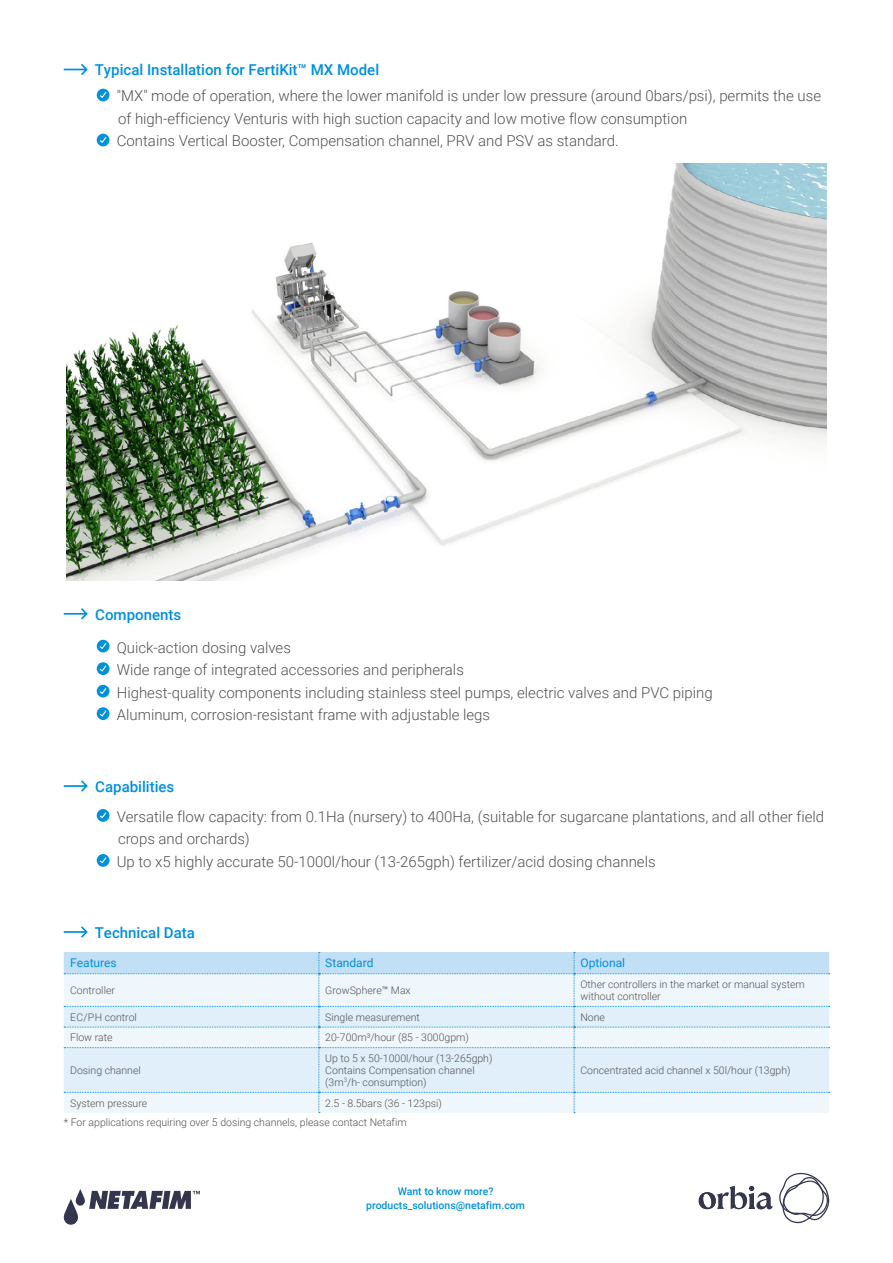
<style>
.page{position:relative;width:893px;height:1263px;background:#fff}
.page>*{position:absolute;margin:0;border:0;box-sizing:border-box;transform-origin:0 0}
.regular_indented_for_Bullets{font:300 15px/22.5px "Roboto";color:#535153}
.headline_regualr{font:500 15px "Roboto";color:#0090dc}
.table_header{font:12px "Roboto";color:#0090dc}
.table_cell_regular{font:300 10.5px/12px "Roboto";color:#535153}
.comments{font:300 10.5px "Roboto";color:#535153}
.t1{font:500 10.5px/13.5px "Roboto";color:#0090dc;text-align:center}
.s1{font-weight:400}
</style>
<div class="page">
<svg style="left:64px;top:608px;width:24px;height:11px"></svg>
<svg style="left:64px;top:780px;width:24px;height:12px"></svg>
<div style="left:97px;top:640px;width:12px;height:12px;background:#0090dc;border-radius:50%"></div>
<svg style="left:100px;top:643px;width:7px;height:6px"></svg>
<svg style="left:97px;top:662px;width:12px;height:13px"></svg>
<svg style="left:99px;top:664px;width:9px;height:8px"></svg>
<div style="left:97px;top:685px;width:12px;height:12px;background:#0090dc;border-radius:50%"></div>
<svg style="left:100px;top:688px;width:7px;height:6px"></svg>
<svg style="left:97px;top:707px;width:12px;height:13px"></svg>
<svg style="left:99px;top:709px;width:9px;height:8px"></svg>
<svg style="left:97px;top:809px;width:12px;height:13px"></svg>
<svg style="left:99px;top:811px;width:9px;height:8px"></svg>
<svg style="left:97px;top:854px;width:12px;height:13px"></svg>
<svg style="left:99px;top:856px;width:9px;height:8px"></svg>
<img style="left:67px;top:163px;width:759px;height:417px">
<svg style="left:64px;top:926px;width:24px;height:12px"></svg>
<svg style="left:64px;top:952px;width:766px;height:161px"></svg>
<svg style="left:64px;top:64px;width:24px;height:11px"></svg>
<div style="left:97px;top:89px;width:12px;height:12px;background:#0090dc;border-radius:50%"></div>
<svg style="left:100px;top:92px;width:7px;height:6px"></svg>
<div style="left:97px;top:134px;width:12px;height:12px;background:#0090dc;border-radius:50%"></div>
<svg style="left:100px;top:137px;width:7px;height:6px"></svg>
<svg style="left:63px;top:1189px;width:137px;height:36px"></svg>
<svg style="left:699px;top:1186px;width:74px;height:23px"></svg>
<svg style="left:779px;top:1172px;width:51px;height:52px"></svg>
<p class="headline_regualr" style="left:95px;top:59px;width:286px">Typical Installation for FertiKit™ MX Model</p>
<p class="regular_indented_for_Bullets" style="left:117px;top:84px;width:706px">"MX" mode of operation, where the lower manifold is under low pressure (around 0bars/psi), permits the use of high-efficiency Venturis with high suction capacity and low motive flow consumption</p>
<p class="regular_indented_for_Bullets" style="left:117px;top:129px;width:503px">Contains Vertical Booster, Compensation channel, PRV and PSV as standard.</p>
<p class="headline_regualr" style="left:95px;top:604px;width:87px">Components</p>
<p class="regular_indented_for_Bullets" style="left:117px;top:635px;width:176px">Quick-action dosing valves</p>
<p class="regular_indented_for_Bullets" style="left:117px;top:658px;width:349px">Wide range of integrated accessories and peripherals</p>
<p class="regular_indented_for_Bullets" style="left:117px;top:680px;width:598px">Highest-quality components including stainless steel pumps, electric valves and PVC piping</p>
<p class="regular_indented_for_Bullets" style="left:117px;top:703px;width:375px">Aluminum, corrosion-resistant frame with adjustable legs</p>
<p class="headline_regualr" style="left:95px;top:776px;width:81px">Capabilities</p>
<p class="regular_indented_for_Bullets" style="left:117px;top:805px;width:709px">Versatile flow capacity: from 0.1Ha (nursery) to 400Ha, (suitable for sugarcane plantations, and all other field crops and orchards)</p>
<p class="regular_indented_for_Bullets" style="left:117px;top:850px;width:540px">Up to x5 highly accurate 50-1000l/hour (13-265gph) fertilizer/acid dosing channels</p>
<p class="headline_regualr" style="left:95px;top:922px;width:102px">Technical Data</p>
<p class="table_header" style="left:70px;top:955px;width:48px">Features</p>
<p class="table_header" style="left:325px;top:955px;width:50px">Standard</p>
<p class="table_header" style="left:580px;top:955px;width:46px">Optional</p>
<p class="table_cell_regular" style="left:70px;top:984px;width:46px">Controller</p>
<p class="table_cell_regular" style="left:325px;top:984px;width:87px">GrowSphere<span class="s1">™</span> Max</p>
<p class="table_cell_regular" style="left:580px;top:978px;width:226px">Other controllers in the market or manual system without controller</p>
<p class="table_cell_regular" style="left:70px;top:1010px;width:68px">EC/PH control</p>
<p class="table_cell_regular" style="left:325px;top:1010px;width:96px">Single measurement</p>
<p class="table_cell_regular" style="left:580px;top:1010px;width:26px">None</p>
<p class="table_cell_regular" style="left:70px;top:1031px;width:44px">Flow rate</p>
<p class="table_cell_regular" style="left:325px;top:1031px;width:145px">20-700m³/hour (85 - 3000gpm)</p>
<p class="table_cell_regular" style="left:70px;top:1064px;width:72px">Dosing channel</p>
<p class="table_cell_regular" style="left:325px;top:1052px;width:169px">Up to 5 x 50-1000l/hour (13-265gph)</p>
<p class="table_cell_regular" style="left:325px;top:1064px;width:151px">Contains Compensation channel (3m<sup>3</sup>/h- consumption)</p>
<p class="table_cell_regular" style="left:580px;top:1064px;width:212px">Concentrated acid channel x 50l/hour (13gph)</p>
<p class="table_cell_regular" style="left:70px;top:1096px;width:79px">System pressure</p>
<p class="table_cell_regular" style="left:325px;top:1096px;width:118px">2.5 - 8.5bars (36 - 123psi)</p>
<p class="comments" style="left:64px;top:1115px;width:344px">* For applications requiring over 5 dosing channels, please contact Netafim</p>
<p class="t1" style="left:366px;top:1184px;width:160px">Want to know more? products_solutions@netafim.com</p>
</div>
